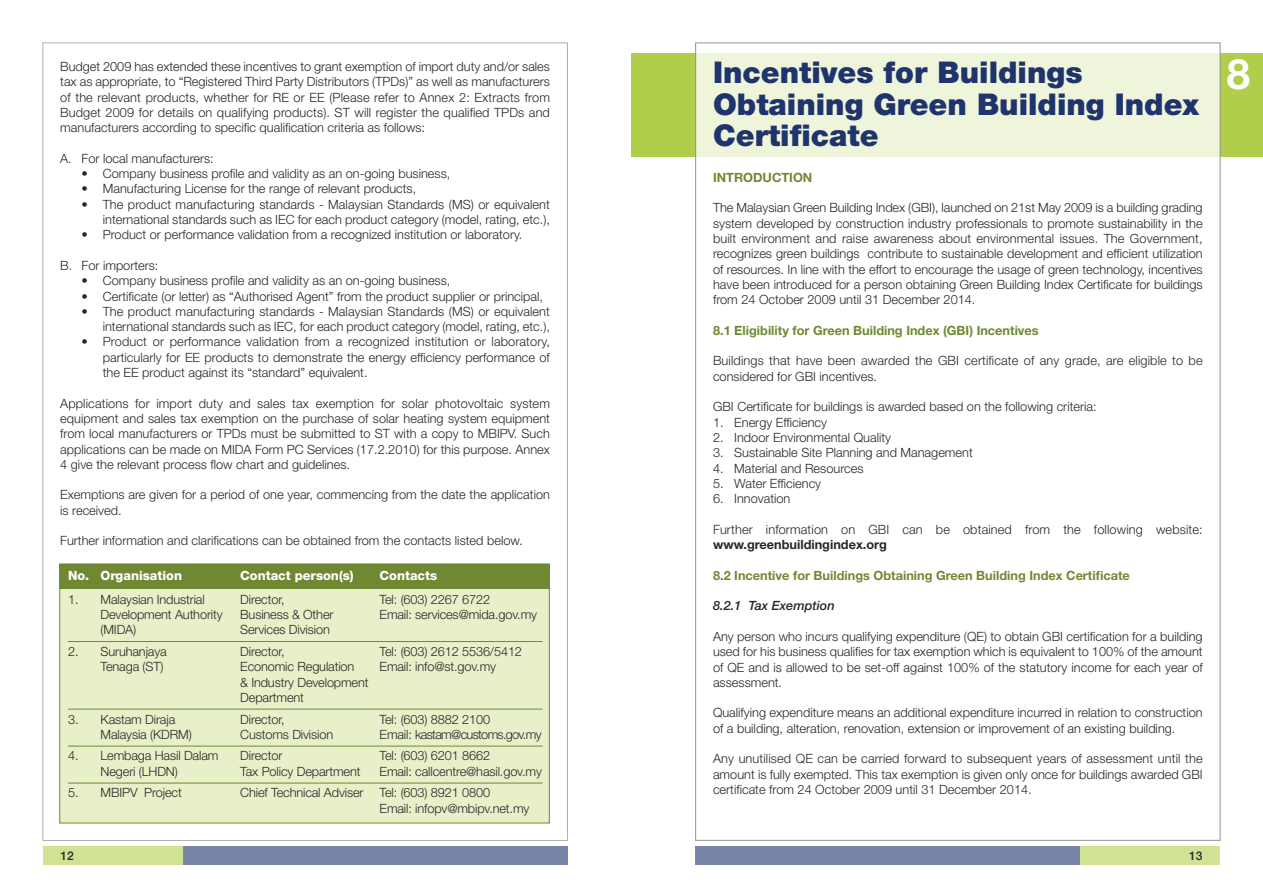
<style>
.page{position:relative;width:1263px;height:893px;background:#fff}
.page>*{position:absolute;margin:0;border:0;box-sizing:border-box;transform-origin:0 0}
.t1{font:700 42px "Helvetica Neue LT Std";color:#fff}
.t2{font:900 30px/31.5px "Helvetica Neue LT Std";color:#1f336d}
.t3{font:300 12.75px/15.3px "Helvetica Neue LT Std";color:#272627;text-align:justify}
.t4{font:700 12.75px "Helvetica Neue LT Std";color:#708832}
.t5{font:800 12.75px "Helvetica Neue LT Std";color:#fff}
.t6{font:300 12.75px "Helvetica Neue LT Std";letter-spacing:-.055em;color:#272627}
.t7{font:700 12.75px "Helvetica Neue LT Std";color:#272627}
.t8{font:italic 500 12.75px "Helvetica Neue LT Std";color:#272627}
.t9{font:500 12px "Helvetica Neue LT Std";color:#272627}
</style>
<div class="page">
<div style="left:631px;top:53px;width:632px;height:103px;background:#b1ce4a"></div>
<div style="left:696px;top:53px;width:524px;height:103px;background:#eff5db"></div>
<div style="left:695px;top:846px;width:385px;height:18px;background:#7885a8"></div>
<div style="left:1080px;top:846px;width:140px;height:18px;background:#d0e293"></div>
<div style="left:183px;top:846px;width:385px;height:18px;background:#7885a8"></div>
<div style="left:43px;top:846px;width:140px;height:18px;background:#d0e293"></div>
<svg style="left:43px;top:43px;width:525px;height:798px"></svg>
<div style="left:60px;top:564px;width:489px;height:259px;background:#e8f0c9"></div>
<div style="left:60px;top:564px;width:489px;height:24px;background:#708832"></div>
<hr style="left:68px;top:641px;width:474px;height:1px;background:#708832">
<hr style="left:68px;top:709px;width:474px;height:1px;background:#708832">
<hr style="left:68px;top:746px;width:474px;height:1px;background:#708832">
<hr style="left:68px;top:783px;width:474px;height:1px;background:#708832">
<p class="t3" style="left:60px;top:60px;width:491px">Budget 2009 has extended these incentives to grant exemption of import duty and/or sales tax as appropriate, to “Registered Third Party Distributors (TPDs)” as well as manufacturers of the relevant products, whether for RE or EE (Please refer to Annex 2: Extracts from Budget 2009 for details on qualifying products). ST will register the qualified TPDs and manufacturers according to specific qualification criteria as follows:</p>
<p class="t3" style="left:60px;top:152px;width:155px">A. For local manufacturers:</p>
<p class="t3" style="left:82px;top:167px;width:370px">• Company business profile and validity as an on-going business,</p>
<p class="t3" style="left:82px;top:182px;width:336px">• Manufacturing License for the range of relevant products,</p>
<p class="t3" style="left:82px;top:198px;width:470px;text-align:right">• The product manufacturing standards - Malaysian Standards (MS) or equivalent international standards such as IEC for each product category (model, rating, etc.),</p>
<p class="t3" style="left:82px;top:228px;width:442px">• Product or performance validation from a recognized institution or laboratory.</p>
<p class="t3" style="left:60px;top:259px;width:100px">B. For importers:</p>
<p class="t3" style="left:82px;top:274px;width:370px">• Company business profile and validity as an on-going business,</p>
<p class="t3" style="left:82px;top:290px;width:463px">• Certificate (or letter) as “Authorised Agent” from the product supplier or principal,</p>
<p class="t3" style="left:82px;top:305px;width:470px;text-align:right">• The product manufacturing standards - Malaysian Standards (MS) or equivalent international standards such as IEC, for each product category (model, rating, etc.),</p>
<p class="t3" style="left:103px;top:335px;width:449px;text-indent:-21px">• Product or performance validation from a recognized institution or laboratory, particularly for EE products to demonstrate the energy efficiency performance of the EE product against its “standard” equivalent.</p>
<p class="t3" style="left:60px;top:397px;width:491px">Applications for import duty and sales tax exemption for solar photovoltaic system equipment and sales tax exemption on the purchase of solar heating system equipment from local manufacturers or TPDs must be submitted to ST with a copy to MBIPV. Such applications can be made on MIDA Form PC Services (17.2.2010) for this purpose. Annex 4 give the relevant process flow chart and guidelines.</p>
<p class="t3" style="left:60px;top:488px;width:491px">Exemptions are given for a period of one year, commencing from the date the application is received.</p>
<p class="t3" style="left:60px;top:534px;width:464px">Further information and clarifications can be obtained from the contacts listed below.</p>
<p class="t5" style="left:68px;top:571px;width:115px">No. Organisation</p>
<p class="t5" style="left:240px;top:571px;width:115px">Contact person(s)</p>
<p class="t5" style="left:380px;top:571px;width:59px">Contacts</p>
<p class="t3" style="left:68px;top:593px;width:138px">1. Malaysian Industrial</p>
<p class="t3" style="left:240px;top:593px;width:46px">Director,</p>
<p class="t3" style="left:380px;top:593px;width:112px">Tel: (603) 2267 6722</p>
<p class="t3" style="left:101px;top:608px;width:124px">Development Authority</p>
<p class="t3" style="left:240px;top:608px;width:95px">Business &amp; Other</p>
<p class="t3" style="left:380px;top:608px;width:159px">Email: services@mida.gov.my</p>
<p class="t3" style="left:101px;top:623px;width:37px">(MIDA)</p>
<p class="t3" style="left:240px;top:623px;width:91px">Services Division</p>
<p class="t3" style="left:68px;top:645px;width:100px">2. Suruhanjaya</p>
<p class="t3" style="left:240px;top:645px;width:46px">Director,</p>
<p class="t3" style="left:380px;top:645px;width:144px">Tel: (603) 2612 5536/5412</p>
<p class="t3" style="left:101px;top:660px;width:64px">Tenaga (ST)</p>
<p class="t3" style="left:240px;top:660px;width:116px">Economic Regulation</p>
<p class="t3" style="left:380px;top:660px;width:118px">Email: info@st.gov.my</p>
<p class="t3" style="left:240px;top:675px;width:130px">&amp; Industry Development<br>Department</p>
<p class="t3" style="left:68px;top:712px;width:109px">3. Kastam Diraja</p>
<p class="t3" style="left:240px;top:712px;width:46px">Director,</p>
<p class="t3" style="left:380px;top:712px;width:112px">Tel: (603) 8882 2100</p>
<p class="t3" style="left:101px;top:728px;width:93px">Malaysia (KDRM)</p>
<p class="t3" style="left:240px;top:728px;width:94px">Customs Division</p>
<p class="t6" style="left:380px;top:730px;width:163px">Email: kastam@customs.gov.my</p>
<p class="t3" style="left:68px;top:749px;width:152px">4. Lembaga Hasil Dalam</p>
<p class="t3" style="left:240px;top:749px;width:44px">Director</p>
<p class="t3" style="left:380px;top:749px;width:112px">Tel: (603) 6201 8662</p>
<p class="t3" style="left:101px;top:765px;width:79px">Negeri (LHDN)</p>
<p class="t3" style="left:240px;top:765px;width:122px">Tax Policy Department</p>
<p class="t3" style="left:380px;top:765px;width:164px">Email: callcentre@hasil.gov.my</p>
<p class="t3" style="left:68px;top:786px;width:115px">5. MBIPV Project</p>
<p class="t3" style="left:240px;top:786px;width:125px">Chief Technical Adviser</p>
<p class="t3" style="left:380px;top:786px;width:151px">Tel: (603) 8921 0800<br>Email: infopv@mbipv.net.my</p>
<h2 class="t2" style="left:713px;top:59px;width:488px">Incentives for Buildings<br>Obtaining Green Building Index<br>Certificate</h2>
<p class="t4" style="left:713px;top:173px;width:101px">INTRODUCTION</p>
<p class="t3" style="left:713px;top:201px;width:491px">The Malaysian Green Building Index (GBI), launched on 21st May 2009 is a building grading system developed by construction industry professionals to promote sustainability in the built environment and raise awareness about environmental issues. The Government, recognizes green buildings contribute to sustainable development and efficient utilization of resources. In line with the effort to encourage the usage of green technology, incentives have been introduced for a person obtaining Green Building Index Certificate for buildings from 24 October 2009 until 31 December 2014.</p>
<p class="t4" style="left:713px;top:326px;width:327px">8.1 Eligibility for Green Building Index (GBI) Incentives</p>
<p class="t3" style="left:713px;top:354px;width:491px">Buildings that have been awarded the GBI certificate of any grade, are eligible to be considered for GBI incentives.</p>
<p class="t3" style="left:713px;top:400px;width:385px">GBI Certificate for buildings is awarded based on the following criteria:</p>
<p class="t3" style="left:713px;top:416px;width:116px">1. Energy Efficiency</p>
<p class="t3" style="left:713px;top:431px;width:180px">2. Indoor Environmental Quality</p>
<p class="t3" style="left:713px;top:446px;width:261px">3. Sustainable Site Planning and Management</p>
<p class="t3" style="left:713px;top:462px;width:152px">4. Material and Resources</p>
<p class="t3" style="left:713px;top:477px;width:110px">5. Water Efficiency</p>
<p class="t3" style="left:713px;top:492px;width:79px">6. Innovation</p>
<p class="t3" style="left:713px;top:523px;width:491px">Further information on GBI can be obtained from the following website:</p>
<p class="t7" style="left:713px;top:540px;width:175px">www.greenbuildingindex.org</p>
<p class="t4" style="left:713px;top:571px;width:418px">8.2 Incentive for Buildings Obtaining Green Building Index Certificate</p>
<p class="t8" style="left:713px;top:601px;width:123px">8.2.1 Tax Exemption</p>
<p class="t3" style="left:713px;top:630px;width:491px">Any person who incurs qualifying expenditure (QE) to obtain GBI certification for a building used for his business qualifies for tax exemption which is equivalent to 100% of the amount of QE and is allowed to be set-off against 100% of the statutory income for each year of assessment.</p>
<p class="t3" style="left:713px;top:706px;width:491px">Qualifying expenditure means an additional expenditure incurred in relation to construction of a building, alteration, renovation, extension or improvement of an existing building.</p>
<p class="t3" style="left:713px;top:752px;width:491px">Any unutilised QE can be carried forward to subsequent years of assessment until the amount is fully exempted. This tax exemption is given only once for buildings awarded GBI certificate from 24 October 2009 until 31 December 2014.</p>
<p class="t9" style="left:60px;top:851px;width:15px">12</p>
<p class="t9" style="left:1189px;top:851px;width:15px">13</p>
<h1 class="t1" style="left:1227px;top:59px;width:25px">8</h1>
</div>
